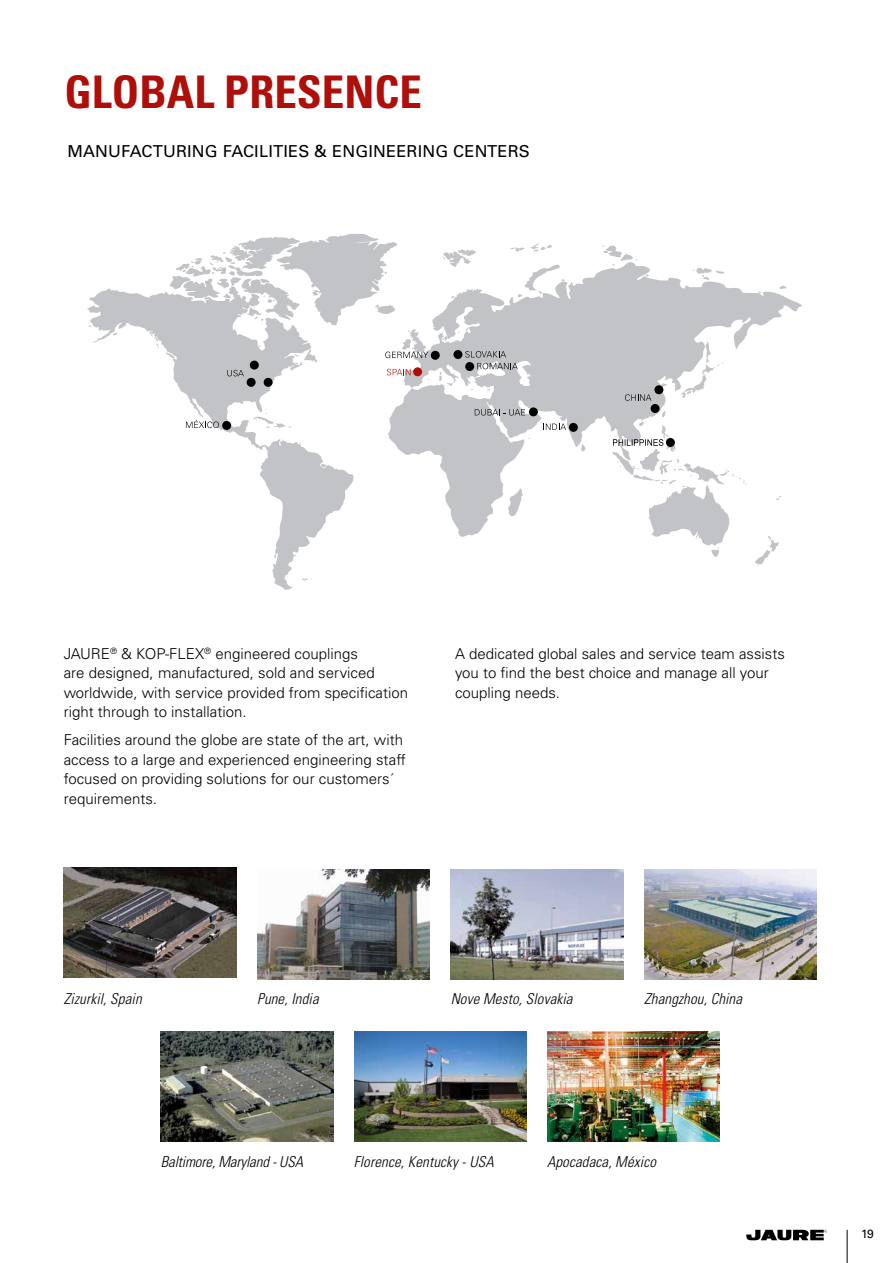
<style>
.page{position:relative;width:893px;height:1263px;background:#fff}
.page>*{position:absolute;margin:0;border:0;box-sizing:border-box;transform-origin:0 0}
.t1{font:700 condensed 45px "Univers LT Std";color:#ae0f0a}
.t2{font:16.5px "Univers LT Std";letter-spacing:.01em;color:#000}
.t3{font:300 15px/19.5px "Univers LT Std";color:#000}
.t4{font:italic 300 condensed 15px "Univers LT Std";letter-spacing:.01em;color:#000}
.t5{font:italic 300 condensed 15px "Univers LT Std";letter-spacing:-.01em;color:#000}
.t6{font:12px "Univers LT Std";color:#000}
</style>
<div class="page">
<img style="left:64px;top:867px;width:172px;height:111px">
<img style="left:257px;top:869px;width:173px;height:110px">
<img style="left:451px;top:869px;width:172px;height:110px">
<img style="left:644px;top:869px;width:172px;height:110px">
<img style="left:161px;top:1032px;width:172px;height:110px">
<img style="left:547px;top:1032px;width:172px;height:110px">
<img style="left:354px;top:1032px;width:172px;height:110px">
<svg style="left:87px;top:234px;width:715px;height:356px"></svg>
<div style="left:413px;top:367px;width:9px;height:9px;background:#ae0f0a;border-radius:50%"></div>
<div style="left:431px;top:351px;width:9px;height:9px;background:#000;border-radius:50%"></div>
<div style="left:569px;top:423px;width:9px;height:9px;background:#000;border-radius:50%"></div>
<div style="left:651px;top:404px;width:9px;height:9px;background:#000;border-radius:50%"></div>
<div style="left:247px;top:378px;width:9px;height:9px;background:#000;border-radius:50%"></div>
<div style="left:222px;top:421px;width:9px;height:9px;background:#000;border-radius:50%"></div>
<div style="left:264px;top:378px;width:9px;height:9px;background:#000;border-radius:50%"></div>
<div style="left:654px;top:385px;width:9px;height:9px;background:#000;border-radius:50%"></div>
<div style="left:453px;top:350px;width:9px;height:9px;background:#000;border-radius:50%"></div>
<svg style="left:465px;top:362px;width:9px;height:9px"></svg>
<svg style="left:387px;top:369px;width:23px;height:6px"></svg>
<svg style="left:227px;top:370px;width:17px;height:6px"></svg>
<svg style="left:625px;top:394px;width:26px;height:7px"></svg>
<svg style="left:543px;top:423px;width:23px;height:7px"></svg>
<svg style="left:186px;top:420px;width:33px;height:8px"></svg>
<svg style="left:385px;top:352px;width:43px;height:6px"></svg>
<svg style="left:465px;top:351px;width:53px;height:18px"></svg>
<div style="left:250px;top:361px;width:9px;height:9px;background:#000;border-radius:50%"></div>
<div style="left:529px;top:407px;width:9px;height:9px;background:#000;border-radius:50%"></div>
<svg style="left:475px;top:409px;width:50px;height:6px"></svg>
<div style="left:666px;top:438px;width:9px;height:9px;background:#000;border-radius:50%"></div>
<svg style="left:613px;top:439px;width:50px;height:7px"></svg>
<svg style="left:746px;top:1230px;width:81px;height:10px"></svg>
<hr style="left:847px;top:1230px;width:1px;height:33px;background:#000">
<h1 class="t1" style="left:64px;top:64px;width:359px">GLOBAL PRESENCE</h1>
<p class="t2" style="left:67px;top:141px;width:464px">MANUFACTURING FACILITIES &amp; ENGINEERING CENTERS</p>
<p class="t3" style="left:64px;top:644px;width:346px">JAURE<sup>®</sup> &amp; KOP-FLEX<sup>®</sup> engineered couplings<br>are designed, manufactured, sold and serviced worldwide, with service provided from specification right through to installation.</p>
<p class="t3" style="left:64px;top:730px;width:343px">Facilities around the globe are state of the art, with access to a large and experienced engineering staff focused on providing solutions for our customers´ requirements.</p>
<p class="t3" style="left:455px;top:644px;width:331px">A dedicated global sales and service team assists you to find the best choice and manage all your coupling needs.</p>
<p class="t4" style="left:64px;top:990px;width:79px">Zizurkil, Spain</p>
<p class="t4" style="left:257px;top:990px;width:63px">Pune, India</p>
<p class="t4" style="left:451px;top:990px;width:123px">Nove Mesto, Slovakia</p>
<p class="t4" style="left:644px;top:990px;width:99px">Zhangzhou, China</p>
<p class="t5" style="left:161px;top:1152px;width:144px">Baltimore, Maryland - USA</p>
<p class="t4" style="left:354px;top:1152px;width:142px">Florence, Kentucky - USA</p>
<p class="t4" style="left:547px;top:1152px;width:111px">Apocadaca, México</p>
<p class="t6" style="left:861px;top:1227px;width:14px">19</p>
</div>
